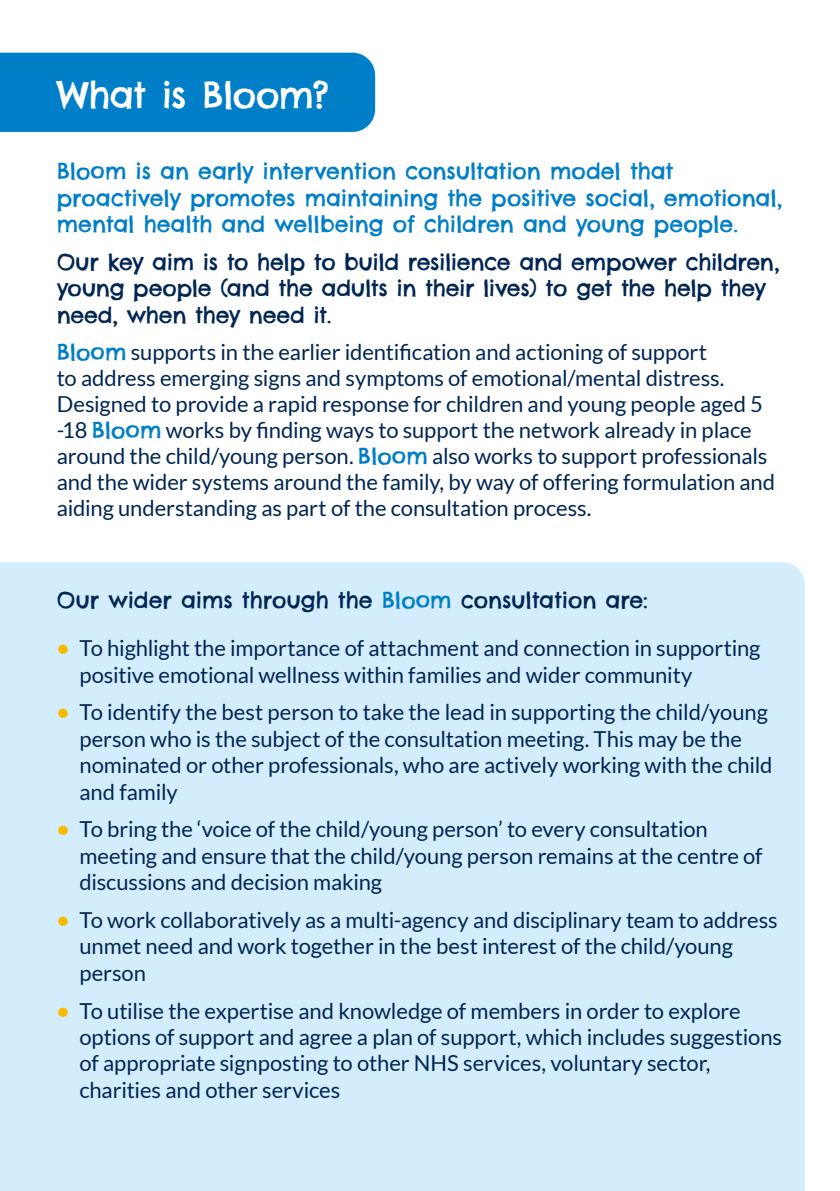
<style>
.page{position:relative;width:840px;height:1191px;background:#fff}
.page>*{position:absolute;margin:0;border:0;box-sizing:border-box;transform-origin:0 0}
.t1{font:36px "Chelsea Market Pro";letter-spacing:-.015em;color:#fff}
.t2{font:22px/26.4px "Lato";letter-spacing:-.005em;color:#002653}
.t3{font:22px/26.4px "Chelsea Market Pro";letter-spacing:-.01em;color:#002653}
.t4{font:22px/26.4px "Chelsea Market Pro";letter-spacing:-.005em;color:#007ec7}
.s1{font-family:"Chelsea Market Pro";color:#007ec7}
.s2{color:#007ec7}
.s3{font-weight:700;color:#fbba00}
</style>
<div class="page">
<div style="left:0;top:562px;width:804px;height:629px;background:#d4edfc"></div>
<div style="left:0;top:53px;width:375px;height:79px;background:#007ec7"></div>
<h1 class="t1" style="left:57px;top:71px;width:274px">What is Bloom?</h1>
<p class="t4" style="left:57px;top:158px;width:726px">Bloom is an early intervention consultation model that proactively promotes maintaining the positive social, emotional, mental health and wellbeing of children and young people.</p>
<p class="t3" style="left:57px;top:249px;width:724px">Our key aim is to help to build resilience and empower children, young people (and the adults in their lives) to get the help they need, when they need it.</p>
<p class="t2" style="left:57px;top:339px;width:719px"><span class="s1">Bloom</span> supports in the earlier identification and actioning of support<br>to address emerging signs and symptoms of emotional/mental distress.<br>Designed to provide a rapid response for children and young people aged 5 -18 <span class="s1">Bloom</span> works by finding ways to support the network already in place around the child/young person. <span class="s1">Bloom</span> also works to support professionals and the wider systems around the family, by way of offering formulation and aiding understanding as part of the consultation process.</p>
<p class="t3" style="left:57px;top:587px;width:592px">Our wider aims through the <span class="s2">Bloom</span> consultation are:</p>
<p class="t2" style="left:79px;top:635px;width:682px;text-indent:-23px"><span class="s3">•</span> To highlight the importance of attachment and connection in supporting positive emotional wellness within families and wider community</p>
<p class="t2" style="left:79px;top:699px;width:694px;text-indent:-23px"><span class="s3">•</span> To identify the best person to take the lead in supporting the child/young person who is the subject of the consultation meeting. This may be the nominated or other professionals, who are actively working with the child and family</p>
<p class="t2" style="left:79px;top:816px;width:684px;text-indent:-23px"><span class="s3">•</span> To bring the ‘voice of the child/young person’ to every consultation meeting and ensure that the child/young person remains at the centre of discussions and decision making</p>
<p class="t2" style="left:79px;top:906px;width:699px;text-indent:-23px"><span class="s3">•</span> To work collaboratively as a multi-agency and disciplinary team to address unmet need and work together in the best interest of the child/young person</p>
<p class="t2" style="left:79px;top:997px;width:703px;text-indent:-23px"><span class="s3">•</span> To utilise the expertise and knowledge of members in order to explore options of support and agree a plan of support, which includes suggestions of appropriate signposting to other NHS services, voluntary sector, charities and other services</p>
</div>
